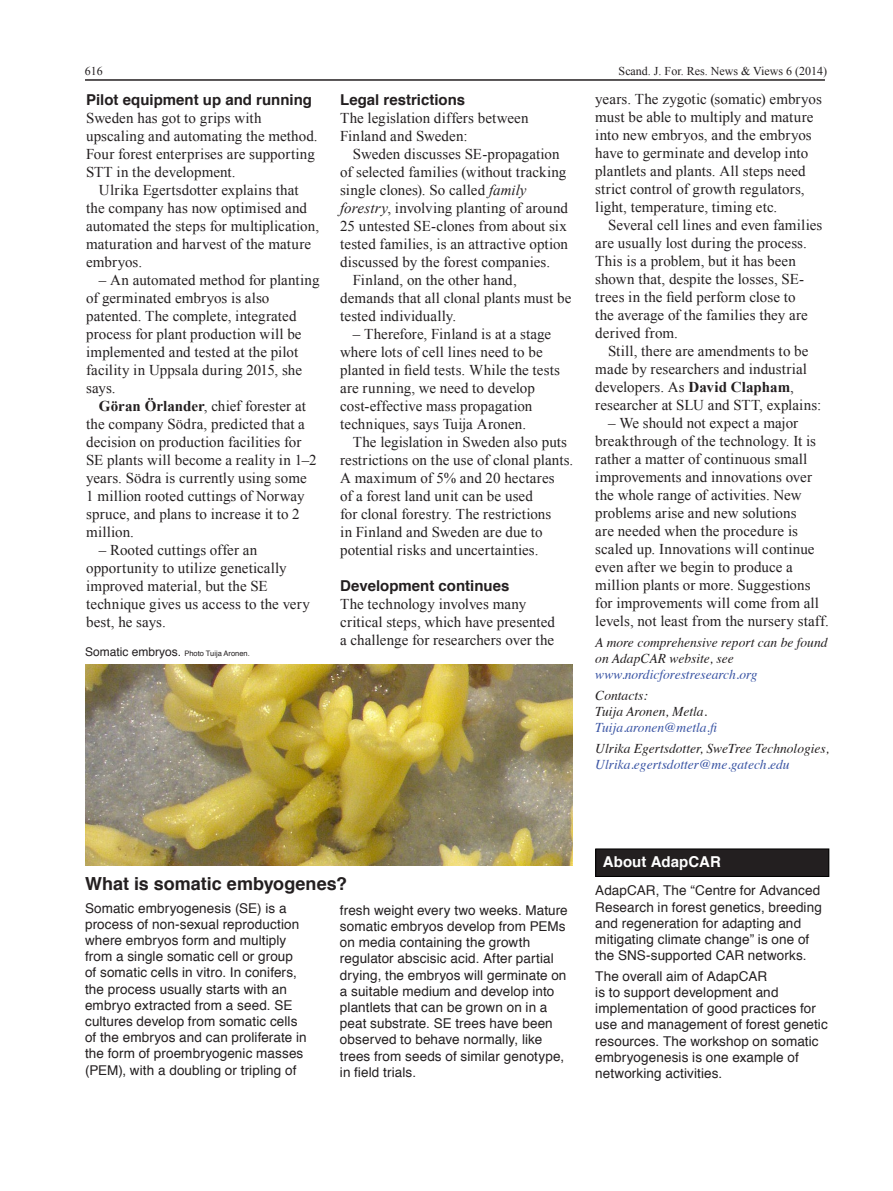
<style>
.page{position:relative;width:893px;height:1191px;background:#fff}
.page>*{position:absolute;margin:0;border:0;box-sizing:border-box;transform-origin:0 0}
.Brödtext_Scand_J{font:700 18px "Helvetica";color:#231f20}
.Brödtext_Scand_J-2{font:15px/18px "Times New Roman";letter-spacing:.005em;color:#231f20}
.Underrubrik_Scand{font:700 15px "Helvetica";color:#231f20}
.Brödtext_Scand_J-3{font:700 15px "Helvetica";letter-spacing:.005em;color:#fff}
.Brödtext_Scand_J-4{font:13.5px/16.2px "Helvetica";letter-spacing:.01em;color:#231f20}
.Källa{font:italic 13.5px/16.2px "Times";color:#231f20}
.Källa-2{font:italic 13.5px "Times";color:#3853a3}
.t1{font:12px "Times New Roman";color:#231f20}
.Bildtext{font:7.5px "Helvetica";color:#231f20}
.s1{font-weight:700}
.s2{font-style:italic}
.s3{font-size:12px}
</style>
<div class="page">
<hr style="left:85px;top:79px;width:740px;height:2px;background:#231f20">
<div style="left:596px;top:849px;width:233px;height:27px;background:#231f20"></div>
<div style="left:595px;top:848px;width:234px;height:28px;border:1px solid #000"></div>
<img style="left:85px;top:664px;width:488px;height:201px">
<p class="t1" style="left:85px;top:63px;width:19px">616</p>
<p class="t1" style="left:619px;top:63px;width:210px">Scand. J. For. Res. News &amp; Views 6 (2014)</p>
<p class="Underrubrik_Scand" style="left:86px;top:88px;width:227px">Pilot equipment up and running</p>
<p class="Brödtext_Scand_J-2" style="left:86px;top:109px;width:233px">Sweden has got to grips with upscaling and automating the method.<br>Four forest enterprises are supporting<br>STT in the development.</p>
<p class="Brödtext_Scand_J-2" style="left:86px;top:181px;width:234px;text-indent:13px">Ulrika Egertsdotter explains that the company has now optimised and automated the steps for multiplication, maturation and harvest of the mature embryos.</p>
<p class="Brödtext_Scand_J-2" style="left:86px;top:271px;width:235px;text-indent:13px">– An automated method for planting of germinated embryos is also patented. The complete, integrated process for plant production will be implemented and tested at the pilot facility in Uppsala during 2015, she says.</p>
<p class="Brödtext_Scand_J-2" style="left:86px;top:397px;width:232px;text-indent:13px"><span class="s1">Göran Örlander</span>, chief forester at the company Södra, predicted that a decision on production facilities for<br>SE plants will become a reality in 1–2 years. Södra is currently using some<br>1 million rooted cuttings of Norway spruce, and plans to increase it to 2 million.</p>
<p class="Brödtext_Scand_J-2" style="left:86px;top:541px;width:225px;text-indent:13px">– Rooted cuttings offer an opportunity to utilize genetically improved material, but the SE technique gives us access to the very best, he says.</p>
<p class="Brödtext_Scand_J-2" style="left:595px;top:90px;width:228px">years. The zygotic (somatic) embryos must be able to multiply and mature into new embryos, and the embryos have to germinate and develop into plantlets and plants. All steps need strict control of growth regulators, light, temperature, timing etc.</p>
<p class="Brödtext_Scand_J-2" style="left:595px;top:216px;width:228px;text-indent:13px">Several cell lines and even families are usually lost during the process.<br>This is a problem, but it has been shown that, despite the losses, SE&shy;trees in the field perform close to<br>the average of the families they are derived from.</p>
<p class="Brödtext_Scand_J-2" style="left:595px;top:342px;width:227px;text-indent:13px">Still, there are amendments to be made by researchers and industrial developers. As <span class="s1">David Clapham</span>, researcher at SLU and STT, explains:</p>
<p class="Brödtext_Scand_J-2" style="left:595px;top:414px;width:235px;text-indent:13px">– We should not expect a major breakthrough of the technology. It is rather a matter of continuous small improvements and innovations over the whole range of activities. New problems arise and new solutions<br>are needed when the procedure is scaled up. Innovations will continue even after we begin to produce a million plants or more. Suggestions for improvements will come from all levels, not least from the nursery staff.</p>
<p class="Källa" style="left:595px;top:633px;width:234px">A more comprehensive report can be found on AdapCAR website, see</p>
<p class="Källa-2" style="left:595px;top:663px;width:164px">www.nordicforestresearch.org</p>
<p class="Källa" style="left:595px;top:686px;width:54px">Contacts:</p>
<p class="Källa" style="left:595px;top:702px;width:113px">Tuija Aronen, Metla.</p>
<p class="Källa-2" style="left:595px;top:716px;width:125px">Tuija.aronen@metla.fi</p>
<p class="Källa" style="left:595px;top:739px;width:235px">Ulrika Egertsdotter, SweTree Technologies,</p>
<p class="Källa-2" style="left:595px;top:752px;width:196px">Ulrika.egertsdotter@me.gatech.edu</p>
<p class="Underrubrik_Scand" style="left:340px;top:88px;width:127px">Legal restrictions</p>
<p class="Brödtext_Scand_J-2" style="left:340px;top:109px;width:190px">The legislation differs between<br>Finland and Sweden:</p>
<p class="Brödtext_Scand_J-2" style="left:340px;top:145px;width:229px;text-indent:13px">Sweden discusses SE-propagation of selected families (without tracking single clones). So called <span class="s2">family forestry</span>, involving planting of around 25 untested SE-clones from about six tested families, is an attractive option discussed by the forest companies.</p>
<p class="Brödtext_Scand_J-2" style="left:340px;top:271px;width:233px;text-indent:13px">Finland, on the other hand, demands that all clonal plants must be tested individually.</p>
<p class="Brödtext_Scand_J-2" style="left:340px;top:325px;width:221px;text-indent:13px">– Therefore, Finland is at a stage where lots of cell lines need to be planted in field tests. While the tests are running, we need to develop cost-effective mass propagation techniques, says Tuija Aronen.</p>
<p class="Brödtext_Scand_J-2" style="left:340px;top:433px;width:235px;text-indent:13px">The legislation in Sweden also puts restrictions on the use of clonal plants.<br>A maximum of 5% and 20 hectares<br>of a forest land unit can be used<br>for clonal forestry. The restrictions<br>in Finland and Sweden are due to potential risks and uncertainties.</p>
<p class="Underrubrik_Scand" style="left:340px;top:574px;width:171px">Development continues</p>
<p class="Brödtext_Scand_J-2" style="left:340px;top:595px;width:216px">The technology involves many critical steps, which have presented a challenge for researchers over the</p>
<p class="Bildtext" style="left:85px;top:647px;width:166px"><span class="s3">Somatic embryos.</span> Photo Tuija Aronen.</p>
<p class="Brödtext_Scand_J" style="left:85px;top:869px;width:264px">What is somatic embyogenes?</p>
<p class="Brödtext_Scand_J-4" style="left:85px;top:900px;width:223px">Somatic embryogenesis (SE) is a process of non-sexual reproduction where embryos form and multiply from a single somatic cell or group of somatic cells in vitro. In conifers, the process usually starts with an embryo extracted from a seed. SE cultures develop from somatic cells of the embryos and can proliferate in the form of proembryogenic masses (PEM), with a doubling or tripling of</p>
<p class="Brödtext_Scand_J-4" style="left:340px;top:902px;width:229px">fresh weight every two weeks. Mature somatic embryos develop from PEMs on media containing the growth regulator abscisic acid. After partial drying, the embryos will germinate on a suitable medium and develop into plantlets that can be grown on in a peat substrate. SE trees have been observed to behave normally, like trees from seeds of similar genotype, in field trials.</p>
<p class="Brödtext_Scand_J-3" style="left:603px;top:850px;width:120px">About AdapCAR</p>
<p class="Brödtext_Scand_J-4" style="left:595px;top:883px;width:228px">AdapCAR, The “Centre for Advanced Research in forest genetics, breeding and regeneration for adapting and mitigating climate change” is one of the SNS-supported CAR networks.</p>
<p class="Brödtext_Scand_J-4" style="left:595px;top:968px;width:234px">The overall aim of AdapCAR<br>is to support development and implementation of good practices for use and management of forest genetic resources. The workshop on somatic embryogenesis is one example of networking activities.</p>
</div>
